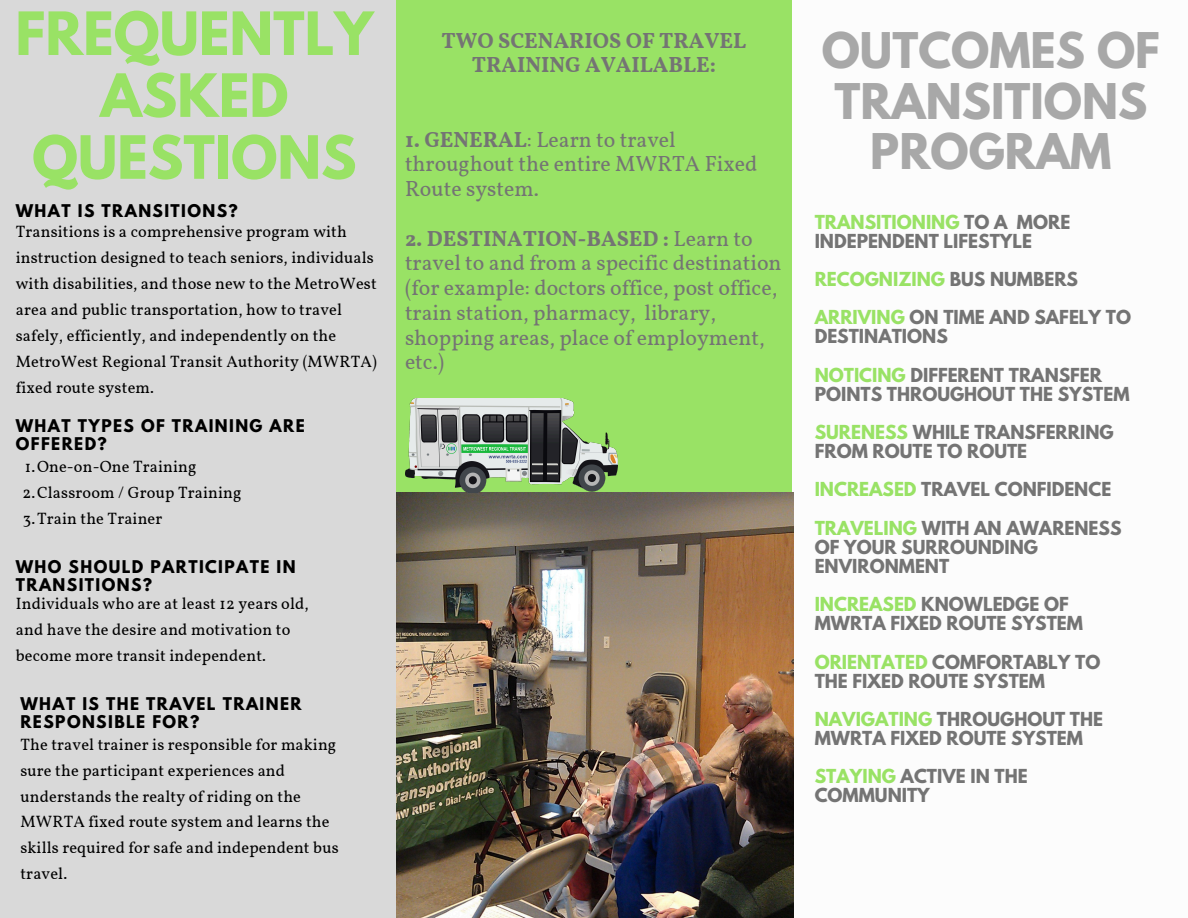
<style>
.page{position:relative;width:1188px;height:918px;background:#d9d9d9}
.page>*{position:absolute;margin:0;border:0;box-sizing:border-box;transform-origin:0 0}
.t1{font:700 52.8px/61.9px "League Spartan";color:#99e265;text-align:center}
.t2{font:700 43.65px/50.7px "League Spartan";color:#a8a8a8;text-align:center}
.t3{font:21.75px/24.8px "Vollkorn";color:#747474}
.t4{font:700 21.75px/24.8px "Vollkorn";color:#747474;text-align:center}
.t5{font:700 17.1px/19.2px "League Spartan";color:#747474}
.t6{font:700 17.1px "League Spartan";color:#99e265}
.t7{font:16.35px/25.8px "Vollkorn";letter-spacing:.01em;color:#000}
.t8{font:700 15.6px/18px "League Spartan";letter-spacing:.09em;color:#000}
.s1{font-weight:700}
.s2{color:#99e265}
.s3{color:#747474}
</style>
<div class="page">
<div style="left:397px;top:0;width:397px;height:918px;background:#99e265"></div>
<div style="left:792px;top:0;width:396px;height:918px;background:#fcfcfc"></div>
<img style="left:396px;top:493px;width:397px;height:424px">
<img style="left:405px;top:398px;width:213px;height:95px">
<p class="t1" style="left:15px;top:9px;width:359px">FREQUENTLY<br>ASKED<br>QUESTIONS</p>
<h5 class="t7" style="left:16px;top:220px;width:363px">Transitions is a comprehensive program with instruction designed to teach seniors, individuals with disabilities, and those new to the MetroWest area and public transportation, how to travel safely, efficiently, and independently on the MetroWest Regional Transit Authority (MWRTA) fixed route system.</h5>
<p class="t8" style="left:16px;top:203px;width:224px">WHAT IS TRANSITIONS?</p>
<h5 class="t8" style="left:16px;top:419px;width:290px">WHAT TYPES OF TRAINING ARE<br>OFFERED?</h5>
<h5 class="t7" style="left:25px;top:455px;width:173px">1.One-on-One Training</h5>
<h5 class="t7" style="left:22px;top:481px;width:220px">2.Classroom / Group Training</h5>
<h5 class="t7" style="left:23px;top:507px;width:141px">3.Train the Trainer</h5>
<h5 class="t8" style="left:16px;top:559px;width:281px">WHO SHOULD PARTICIPATE IN<br>TRANSITIONS?</h5>
<h5 class="t7" style="left:16px;top:592px;width:294px">Individuals who are at least 12 years old, and have the desire and motivation to become more transit independent.</h5>
<p class="t8" style="left:20px;top:697px;width:283px">WHAT IS THE TRAVEL TRAINER<br>RESPONSIBLE FOR?</p>
<p class="t7" style="left:20px;top:733px;width:320px">The travel trainer is responsible for making sure the participant experiences and understands the realty of riding on the MWRTA fixed route system and learns the skills required for safe and independent bus travel.</p>
<h5 class="t4" style="left:442px;top:30px;width:306px">TWO SCENARIOS OF TRAVEL<br>TRAINING AVAILABLE:</h5>
<h5 class="t3" style="left:405px;top:129px;width:354px"><span class="s1">1. GENERAL</span>: Learn to travel throughout the entire MWRTA Fixed<br>Route system.</h5>
<h5 class="t3" style="left:405px;top:228px;width:378px"><span class="s1">2. DESTINATION-BASED :</span> Learn to travel to and from a specific destination (for example: doctors office, post office, train station, pharmacy, library, shopping areas, place of employment, etc.)</h5>
<h5 class="t2" style="left:822px;top:31px;width:340px">OUTCOMES OF<br>TRANSITIONS<br>PROGRAM</h5>
<p class="t5" style="left:815px;top:214px;width:257px"><span class="s2">TRANSITIONING</span> TO A MORE<br>INDEPENDENT LIFESTYLE</p>
<h5 class="t6" style="left:815px;top:271px;width:265px">RECOGNIZING <span class="s3">BUS NUMBERS</span></h5>
<p class="t5" style="left:815px;top:310px;width:318px"><span class="s2">ARRIVING</span> ON TIME AND SAFELY TO<br>DESTINATIONS</p>
<p class="t5" style="left:815px;top:367px;width:316px"><span class="s2">NOTICING</span> DIFFERENT TRANSFER<br>POINTS THROUGHOUT THE SYSTEM</p>
<h3 class="t5" style="left:815px;top:425px;width:300px"><span class="s2">SURENESS</span> WHILE TRANSFERRING<br>FROM ROUTE TO ROUTE</h3>
<h4 class="t5" style="left:815px;top:482px;width:298px"><span class="s2">INCREASED</span> TRAVEL CONFIDENCE</h4>
<h4 class="t5" style="left:815px;top:520px;width:308px"><span class="s2">TRAVELING</span> WITH AN AWARENESS<br>OF YOUR SURROUNDING<br>ENVIRONMENT</h4>
<p class="t5" style="left:815px;top:597px;width:270px"><span class="s2">INCREASED</span> KNOWLEDGE OF<br>MWRTA FIXED ROUTE SYSTEM</p>
<p class="t5" style="left:815px;top:654px;width:287px"><span class="s2">ORIENTATED</span> COMFORTABLY TO<br>THE FIXED ROUTE SYSTEM</p>
<h2 class="t5" style="left:815px;top:712px;width:290px"><span class="s2">NAVIGATING</span> THROUGHOUT THE<br>MWRTA FIXED ROUTE SYSTEM</h2>
<h5 class="t5" style="left:815px;top:769px;width:214px"><span class="s2">STAYING</span> ACTIVE IN THE<br>COMMUNITY</h5>
</div>
